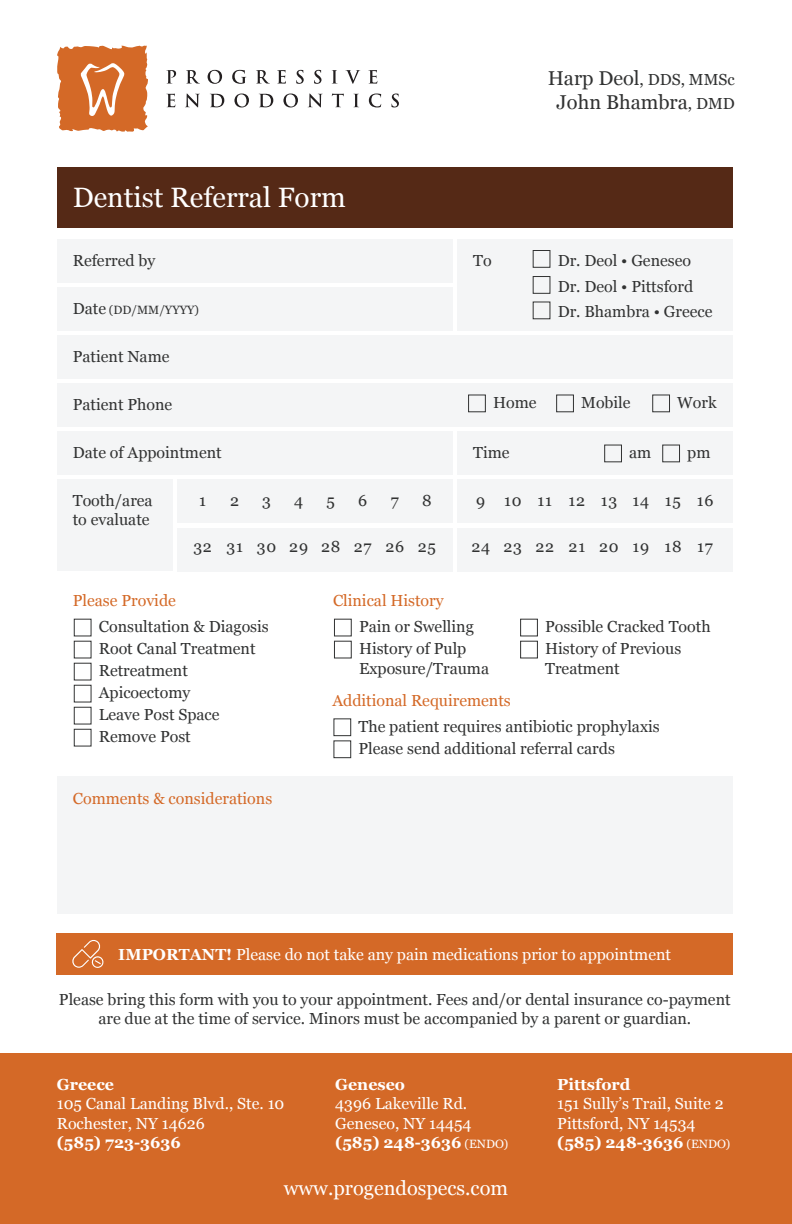
<style>
.page{position:relative;width:792px;height:1224px;background:#fff}
.page>*{position:absolute;margin:0;border:0;box-sizing:border-box;transform-origin:0 0}
.t1{font:28px "Georgia";color:#fff}
.t2{font:20px "Georgia";color:#fff}
.t3{font:20px "Georgia";color:#313232}
.t4{font:16px/22px "Georgia";color:#313232}
.t5{font:16px/19.2px "Georgia";color:#fff}
.t6{font:16px "Georgia";color:#d46927}
.t7{font:700 16px "Georgia";color:#fff}
.t8{font:12px "Georgia";color:#313232}
.s1{font-size:16px}
.s2{font-size:20px}
.s3{font-weight:700}
.s4{font-size:12px}
</style>
<div class="page">
<div style="left:0;top:1054px;width:792px;height:170px;background:#d46927"></div>
<div style="left:57px;top:776px;width:676px;height:138px;background:#f4f5f6"></div>
<div style="left:57px;top:167px;width:676px;height:61px;background:#552916"></div>
<svg style="left:57px;top:45px;width:91px;height:87px;background:#db824b"></svg>
<svg style="left:166px;top:70px;width:10px;height:14px"></svg>
<svg style="left:186px;top:70px;width:14px;height:14px"></svg>
<svg style="left:208px;top:70px;width:14px;height:14px"></svg>
<svg style="left:232px;top:70px;width:14px;height:14px"></svg>
<svg style="left:256px;top:70px;width:14px;height:14px"></svg>
<svg style="left:277px;top:70px;width:9px;height:14px"></svg>
<svg style="left:296px;top:70px;width:8px;height:14px"></svg>
<svg style="left:314px;top:70px;width:7px;height:14px"></svg>
<svg style="left:332px;top:70px;width:5px;height:14px"></svg>
<svg style="left:345px;top:70px;width:15px;height:14px"></svg>
<svg style="left:368px;top:70px;width:9px;height:14px"></svg>
<svg style="left:166px;top:94px;width:9px;height:13px"></svg>
<svg style="left:185px;top:93px;width:15px;height:14px"></svg>
<svg style="left:210px;top:94px;width:14px;height:13px"></svg>
<svg style="left:234px;top:94px;width:15px;height:13px"></svg>
<svg style="left:259px;top:94px;width:14px;height:13px"></svg>
<svg style="left:283px;top:94px;width:15px;height:13px"></svg>
<svg style="left:308px;top:93px;width:15px;height:14px"></svg>
<svg style="left:332px;top:94px;width:12px;height:13px"></svg>
<svg style="left:353px;top:94px;width:6px;height:13px"></svg>
<svg style="left:369px;top:94px;width:12px;height:13px"></svg>
<svg style="left:392px;top:94px;width:7px;height:13px"></svg>
<div style="left:57px;top:239px;width:396px;height:44px;background:#f4f5f6"></div>
<div style="left:57px;top:287px;width:396px;height:44px;background:#f4f5f6"></div>
<div style="left:57px;top:336px;width:676px;height:43px;background:#f4f5f6"></div>
<div style="left:57px;top:384px;width:676px;height:43px;background:#f4f5f6"></div>
<div style="left:457px;top:480px;width:276px;height:43px;background:#f4f5f6"></div>
<div style="left:457px;top:528px;width:276px;height:43px;background:#f4f5f6"></div>
<div style="left:177px;top:480px;width:276px;height:43px;background:#f4f5f6"></div>
<div style="left:57px;top:480px;width:116px;height:91px;background:#f4f5f6"></div>
<div style="left:177px;top:528px;width:276px;height:43px;background:#f4f5f6"></div>
<div style="left:57px;top:432px;width:396px;height:43px;background:#f4f5f6"></div>
<div style="left:457px;top:432px;width:276px;height:43px;background:#f4f5f6"></div>
<div style="left:604px;top:445px;width:18px;height:17px;border:1px solid #313232"></div>
<div style="left:74px;top:619px;width:18px;height:17px;border:1px solid #313232"></div>
<div style="left:74px;top:641px;width:18px;height:17px;border:1px solid #313232"></div>
<div style="left:74px;top:663px;width:18px;height:18px;border:1px solid #313232"></div>
<div style="left:74px;top:685px;width:18px;height:18px;border:1px solid #313232"></div>
<div style="left:74px;top:707px;width:18px;height:18px;border:1px solid #313232"></div>
<div style="left:74px;top:729px;width:18px;height:18px;border:1px solid #313232"></div>
<div style="left:334px;top:619px;width:18px;height:17px;border:1px solid #313232"></div>
<div style="left:334px;top:641px;width:18px;height:17px;border:1px solid #313232"></div>
<div style="left:520px;top:619px;width:18px;height:17px;border:1px solid #313232"></div>
<div style="left:333px;top:718px;width:18px;height:18px;border:1px solid #313232"></div>
<div style="left:333px;top:740px;width:18px;height:18px;border:1px solid #313232"></div>
<div style="left:662px;top:445px;width:18px;height:17px;border:1px solid #313232"></div>
<div style="left:468px;top:394px;width:18px;height:18px;border:1px solid #313232"></div>
<div style="left:652px;top:394px;width:18px;height:18px;border:1px solid #313232"></div>
<div style="left:556px;top:394px;width:18px;height:18px;border:1px solid #313232"></div>
<div style="left:457px;top:239px;width:276px;height:92px;background:#f4f5f6"></div>
<div style="left:533px;top:276px;width:17px;height:18px;border:1px solid #313232"></div>
<div style="left:533px;top:250px;width:17px;height:18px;border:1px solid #313232"></div>
<div style="left:533px;top:301px;width:17px;height:18px;border:1px solid #313232"></div>
<div style="left:57px;top:933px;width:676px;height:42px;background:#d46927"></div>
<svg style="left:72px;top:940px;width:32px;height:28px"></svg>
<div style="left:520px;top:641px;width:18px;height:17px;border:1px solid #313232"></div>
<h1 class="t1" style="left:73px;top:177px;width:275px">Dentist Referral Form</h1>
<p class="t4" style="left:73px;top:249px;width:84px">Referred by</p>
<p class="t8" style="left:73px;top:301px;width:128px"><span class="s1">Date</span> (DD/MM/YYYY)</p>
<p class="t4" style="left:73px;top:345px;width:98px">Patient Name</p>
<p class="t4" style="left:73px;top:393px;width:35px">Date</p>
<p class="t4" style="left:73px;top:393px;width:101px">Patient Phone</p>
<p class="t4" style="left:73px;top:441px;width:150px">Date of Appointment</p>
<p class="t4" style="left:73px;top:490px;width:81px;line-height:19.2px">Tooth/area to evaluate</p>
<p class="t4" style="left:199px;top:489px;width:8px">1</p>
<p class="t4" style="left:193px;top:535px;width:20px">32</p>
<p class="t4" style="left:230px;top:489px;width:10px">2</p>
<p class="t4" style="left:226px;top:535px;width:18px">31</p>
<p class="t4" style="left:262px;top:489px;width:10px">3</p>
<p class="t4" style="left:257px;top:535px;width:21px">30</p>
<p class="t4" style="left:294px;top:489px;width:11px">4</p>
<p class="t4" style="left:289px;top:535px;width:20px">29</p>
<p class="t4" style="left:326px;top:489px;width:10px">5</p>
<p class="t4" style="left:321px;top:535px;width:21px">28</p>
<p class="t4" style="left:358px;top:489px;width:11px">6</p>
<p class="t4" style="left:354px;top:535px;width:19px">27</p>
<p class="t4" style="left:391px;top:489px;width:10px">7</p>
<p class="t4" style="left:385px;top:535px;width:20px">26</p>
<p class="t4" style="left:422px;top:489px;width:11px">8</p>
<p class="t4" style="left:418px;top:535px;width:20px">25</p>
<p class="t4" style="left:548px;top:68px;width:189px"><span class="s2">Harp Deol</span>, DDS, MMSc</p>
<p class="t3" style="left:557px;top:88px;width:180px">John Bhambra<span class="s1">, DMD</span></p>
<p class="t4" style="left:473px;top:249px;width:20px">To</p>
<p class="t4" style="left:558px;top:249px;width:135px">Dr. Deol • Geneseo</p>
<p class="t4" style="left:558px;top:300px;width:156px">Dr. Bhambra • Greece</p>
<p class="t4" style="left:558px;top:275px;width:137px">Dr. Deol • Pittsford</p>
<p class="t4" style="left:493px;top:391px;width:45px">Home</p>
<p class="t4" style="left:581px;top:391px;width:51px">Mobile</p>
<p class="t4" style="left:677px;top:391px;width:41px">Work</p>
<p class="t4" style="left:473px;top:441px;width:38px">Time</p>
<p class="t4" style="left:629px;top:441px;width:24px">am</p>
<p class="t4" style="left:687px;top:441px;width:25px">pm</p>
<p class="t4" style="left:476px;top:489px;width:11px">9</p>
<p class="t4" style="left:471px;top:535px;width:20px">24</p>
<p class="t4" style="left:504px;top:489px;width:19px">10</p>
<p class="t4" style="left:504px;top:535px;width:20px">23</p>
<p class="t4" style="left:538px;top:489px;width:16px">11</p>
<p class="t4" style="left:536px;top:535px;width:20px">22</p>
<p class="t4" style="left:569px;top:489px;width:18px">12</p>
<p class="t4" style="left:569px;top:535px;width:18px">21</p>
<p class="t4" style="left:601px;top:489px;width:18px">13</p>
<p class="t4" style="left:599px;top:535px;width:21px">20</p>
<p class="t4" style="left:633px;top:489px;width:18px">14</p>
<p class="t4" style="left:633px;top:535px;width:18px">19</p>
<p class="t4" style="left:665px;top:489px;width:18px">15</p>
<p class="t4" style="left:664px;top:535px;width:19px">18</p>
<p class="t4" style="left:697px;top:489px;width:18px">16</p>
<p class="t4" style="left:697px;top:535px;width:17px">17</p>
<p class="t6" style="left:73px;top:589px;width:105px">Please Provide</p>
<p class="t4" style="left:99px;top:615px;width:172px">Consultation &amp; Diagosis<br>Root Canal Treatment<br>Retreatment<br>Apicoectomy<br>Leave Post Space<br>Remove Post</p>
<p class="t6" style="left:73px;top:787px;width:201px">Comments &amp; considerations</p>
<p class="t6" style="left:333px;top:589px;width:112px">Clinical History</p>
<p class="t4" style="left:359px;top:615px;width:116px">Pain or Swelling<br>History of Pulp</p>
<p class="t4" style="left:359px;top:656px;width:132px">Exposure/Trauma</p>
<p class="t4" style="left:545px;top:615px;width:167px">Possible Cracked Tooth</p>
<p class="t4" style="left:545px;top:639px;width:138px;line-height:19.2px">History of Previous<br>Treatment</p>
<p class="t6" style="left:332px;top:689px;width:180px">Additional Requirements</p>
<p class="t4" style="left:358px;top:715px;width:303px">The patient requires antibiotic prophylaxis<br>Please send additional referral cards</p>
<p class="t5" style="left:118px;top:944px;width:554px"><span class="s3">IMPORTANT!</span> Please do not take any pain medications prior to appointment</p>
<p class="t4" style="left:59px;top:989px;width:673px;line-height:19.2px;text-align:center">Please bring this form with you to your appointment. Fees and/or dental insurance co-payment are due at the time of service. Minors must be accompanied by a parent or guardian.</p>
<p class="t7" style="left:57px;top:1073px;width:59px">Greece</p>
<p class="t5" style="left:57px;top:1094px;width:229px">105 Canal Landing Blvd., Ste. 10<br>Rochester, NY 14626</p>
<p class="t7" style="left:57px;top:1130px;width:126px">(585) 723-3636</p>
<p class="t7" style="left:335px;top:1073px;width:71px">Geneseo</p>
<p class="t5" style="left:335px;top:1094px;width:175px">4396 Lakeville Rd.<br>Geneseo, NY 14454 <span class="s3">(585) 248-3636</span> <span class="s4">(ENDO)</span></p>
<p class="t2" style="left:284px;top:1173px;width:226px">www.progendospecs.com</p>
<p class="t7" style="left:557px;top:1073px;width:75px">Pittsford</p>
<p class="t5" style="left:557px;top:1094px;width:175px">151 Sully’s Trail, Suite 2<br>Pittsford, NY 14534 <span class="s3">(585) 248-3636</span> <span class="s4">(ENDO)</span></p>
</div>
